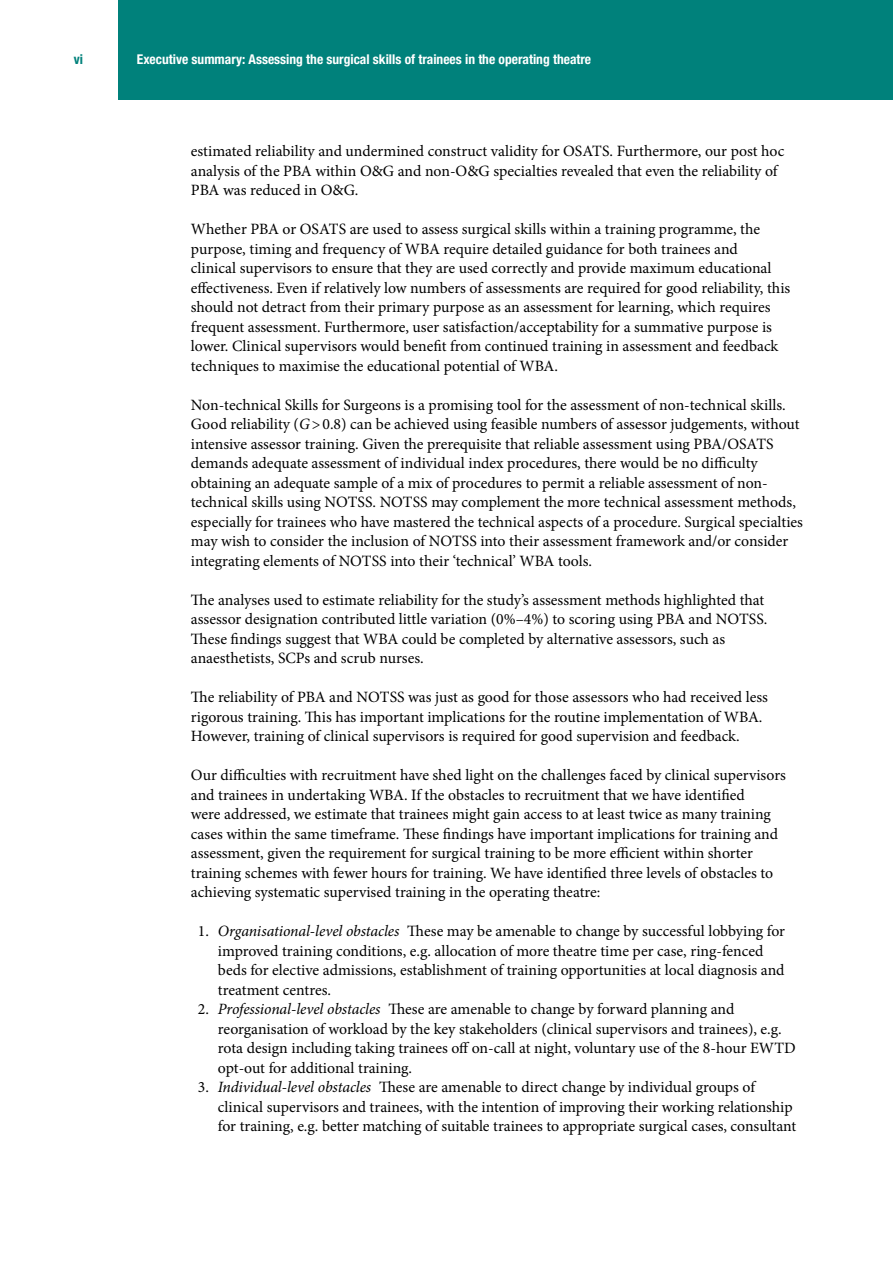
<style>
.page{position:relative;width:893px;height:1263px;background:#fff}
.page>*{position:absolute;margin:0;border:0;box-sizing:border-box;transform-origin:0 0}
.t1{font:15.75px/19.5px "Minion Pro";color:#000}
.t2{font:700 condensed 13.5px "Helvetica Neue LT Pro";color:#fff}
.t3{font:700 condensed 13.5px "Helvetica Neue LT Pro";color:#00817b}
.s1{font-style:italic}
</style>
<div class="page">
<div style="left:119px;top:0;width:774px;height:99px;background:#00817b"></div>
<p class="t3" style="left:74px;top:51px;width:11px">vi</p>
<p class="t2" style="left:137px;top:51px;width:456px">Executive summary: Assessing the surgical skills of trainees in the operating theatre</p>
<p class="t1" style="left:191px;top:141px;width:595px">estimated reliability and undermined construct validity for OSATS. Furthermore, our post hoc analysis of the PBA within O&amp;G and non-O&amp;G specialties revealed that even the reliability of<br>PBA was reduced in O&amp;G.</p>
<p class="t1" style="left:191px;top:219px;width:601px">Whether PBA or OSATS are used to assess surgical skills within a training programme, the purpose, timing and frequency of WBA require detailed guidance for both trainees and<br>clinical supervisors to ensure that they are used correctly and provide maximum educational effectiveness. Even if relatively low numbers of assessments are required for good reliability, this should not detract from their primary purpose as an assessment for learning, which requires frequent assessment. Furthermore, user satisfaction/acceptability for a summative purpose is lower. Clinical supervisors would benefit from continued training in assessment and feedback techniques to maximise the educational potential of WBA.</p>
<p class="t1" style="left:191px;top:395px;width:614px">Non-technical Skills for Surgeons is a promising tool for the assessment of non-technical skills.<br>Good reliability (<span class="s1">G</span>&gt;0.8) can be achieved using feasible numbers of assessor judgements, without intensive assessor training. Given the prerequisite that reliable assessment using PBA/OSATS demands adequate assessment of individual index procedures, there would be no difficulty obtaining an adequate sample of a mix of procedures to permit a reliable assessment of non&shy;technical skills using NOTSS. NOTSS may complement the more technical assessment methods, especially for trainees who have mastered the technical aspects of a procedure. Surgical specialties may wish to consider the inclusion of NOTSS into their assessment framework and/or consider integrating elements of NOTSS into their ‘technical’ WBA tools.</p>
<p class="t1" style="left:191px;top:590px;width:578px">The analyses used to estimate reliability for the study’s assessment methods highlighted that assessor designation contributed little variation (0%–4%) to scoring using PBA and NOTSS.<br>These findings suggest that WBA could be completed by alternative assessors, such as anaesthetists, SCPs and scrub nurses.</p>
<p class="t1" style="left:191px;top:687px;width:579px">The reliability of PBA and NOTSS was just as good for those assessors who had received less rigorous training. This has important implications for the routine implementation of WBA.<br>However, training of clinical supervisors is required for good supervision and feedback.</p>
<p class="t1" style="left:191px;top:765px;width:596px">Our difficulties with recruitment have shed light on the challenges faced by clinical supervisors and trainees in undertaking WBA. If the obstacles to recruitment that we have identified<br>were addressed, we estimate that trainees might gain access to at least twice as many training cases within the same timeframe. These findings have important implications for training and assessment, given the requirement for surgical training to be more efficient within shorter training schemes with fewer hours for training. We have identified three levels of obstacles to achieving systematic supervised training in the operating theatre:</p>
<p class="t1" style="left:218px;top:921px;width:569px;text-indent:-20px">1. <span class="s1">Organisational-level obstacles</span> These may be amenable to change by successful lobbying for improved training conditions, e.g. allocation of more theatre time per case, ring-fenced beds for elective admissions, establishment of training opportunities at local diagnosis and treatment centres.</p>
<p class="t1" style="left:218px;top:999px;width:579px;text-indent:-20px">2. <span class="s1">Professional-level obstacles</span> These are amenable to change by forward planning and reorganisation of workload by the key stakeholders (clinical supervisors and trainees), e.g. rota design including taking trainees off on-call at night, voluntary use of the 8-hour EWTD opt-out for additional training.</p>
<p class="t1" style="left:218px;top:1077px;width:580px;text-indent:-20px">3. <span class="s1">Individual-level obstacles</span> These are amenable to direct change by individual groups of clinical supervisors and trainees, with the intention of improving their working relationship for training, e.g. better matching of suitable trainees to appropriate surgical cases, consultant</p>
</div>
